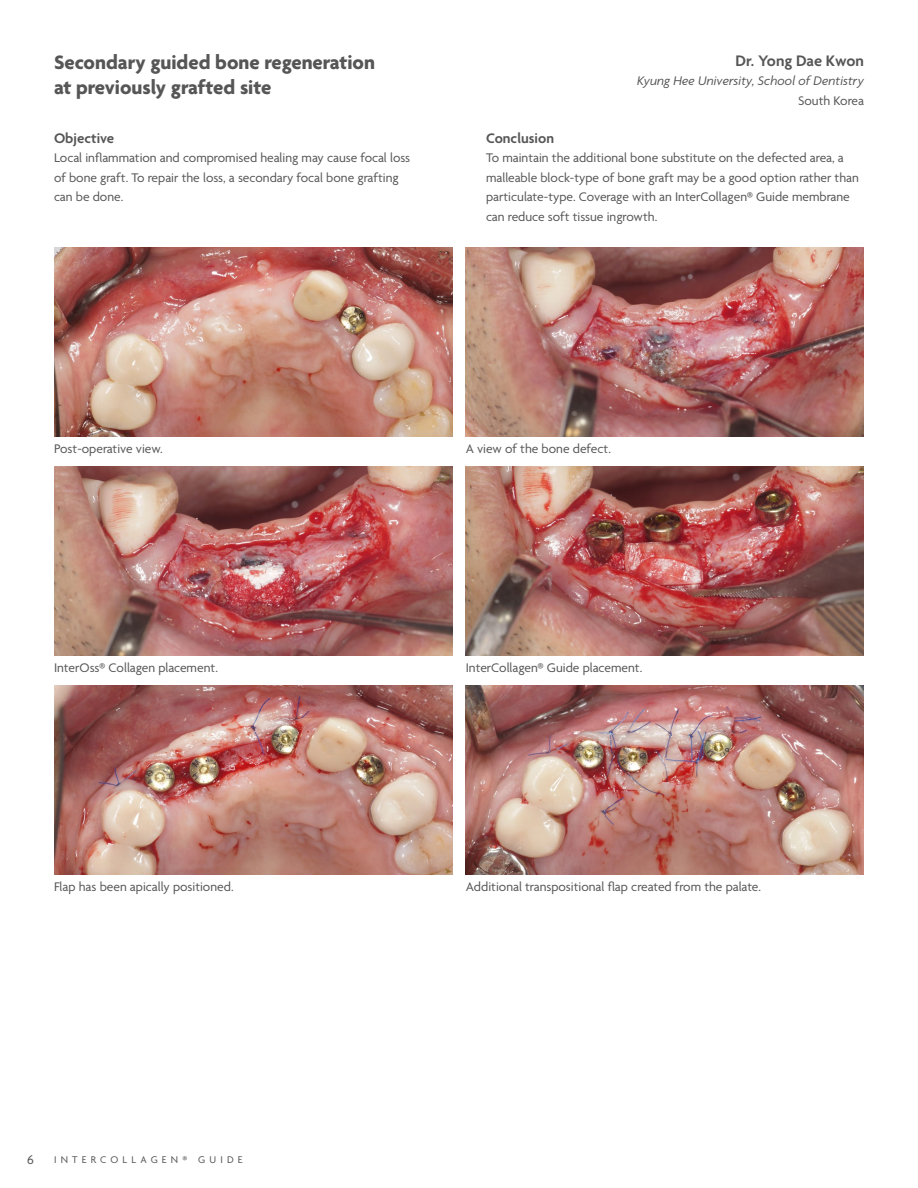
<style>
.page{position:relative;width:918px;height:1188px;background:#fff}
.page>*{position:absolute;margin:0;border:0;box-sizing:border-box;transform-origin:0 0}
.Heading{font:700 21px/25.2px "Agenda";color:#565656}
.Subheading{font:600 16.5px "Agenda";color:#565656}
.Base{font:600 15px "Agenda";color:#565656}
.Table{font:13.5px/19.5px "Agenda";color:#565656}
.Table-2{font:italic 13.5px/19.5px "Agenda";color:#565656;text-align:right}
.t1{font:10.5px "Agenda";letter-spacing:.4em;color:#565656}
.s1{font-style:normal}
</style>
<div class="page">
<img style="left:54px;top:466px;width:398px;height:189px">
<img style="left:466px;top:466px;width:398px;height:189px">
<img style="left:54px;top:685px;width:398px;height:189px">
<img style="left:466px;top:685px;width:398px;height:189px">
<img style="left:54px;top:248px;width:398px;height:189px">
<img style="left:466px;top:248px;width:398px;height:189px">
<p class="Heading" style="left:54px;top:51px;width:323px">Secondary guided bone regeneration at previously grafted site</p>
<p class="Base" style="left:54px;top:130px;width:62px">Objective</p>
<p class="Table" style="left:54px;top:149px;width:358px">Local inflammation and compromised healing may cause focal loss of bone graft. To repair the loss, a secondary focal bone grafting can be done.</p>
<p class="Subheading" style="left:736px;top:52px;width:130px">Dr. Yong Dae Kwon</p>
<p class="Table-2" style="left:637px;top:71px;width:228px">Kyung Hee University, School of Dentistry<br><span class="s1">South Korea</span></p>
<p class="Base" style="left:486px;top:130px;width:70px">Conclusion</p>
<p class="Table" style="left:486px;top:149px;width:374px">To maintain the additional bone substitute on the defected area, a malleable block-type of bone graft may be a good option rather than particulate-type. Coverage with an InterCollagen® Guide membrane can reduce soft tissue ingrowth.</p>
<p class="Table" style="left:54px;top:440px;width:110px">Post-operative view.</p>
<p class="Table" style="left:466px;top:440px;width:147px">A view of the bone defect.</p>
<p class="Table" style="left:54px;top:659px;width:165px">InterOss® Collagen placement.</p>
<p class="Table" style="left:466px;top:659px;width:178px">InterCollagen® Guide placement.</p>
<p class="Table" style="left:54px;top:878px;width:181px">Flap has been apically positioned.</p>
<p class="Table" style="left:466px;top:878px;width:297px">Additional transpositional flap created from the palate.</p>
<p class="Table" style="left:27px;top:1151px;width:8px">6</p>
<p class="t1" style="left:54px;top:1154px;width:190px">INTERCOLLAGEN® GUIDE</p>
</div>
